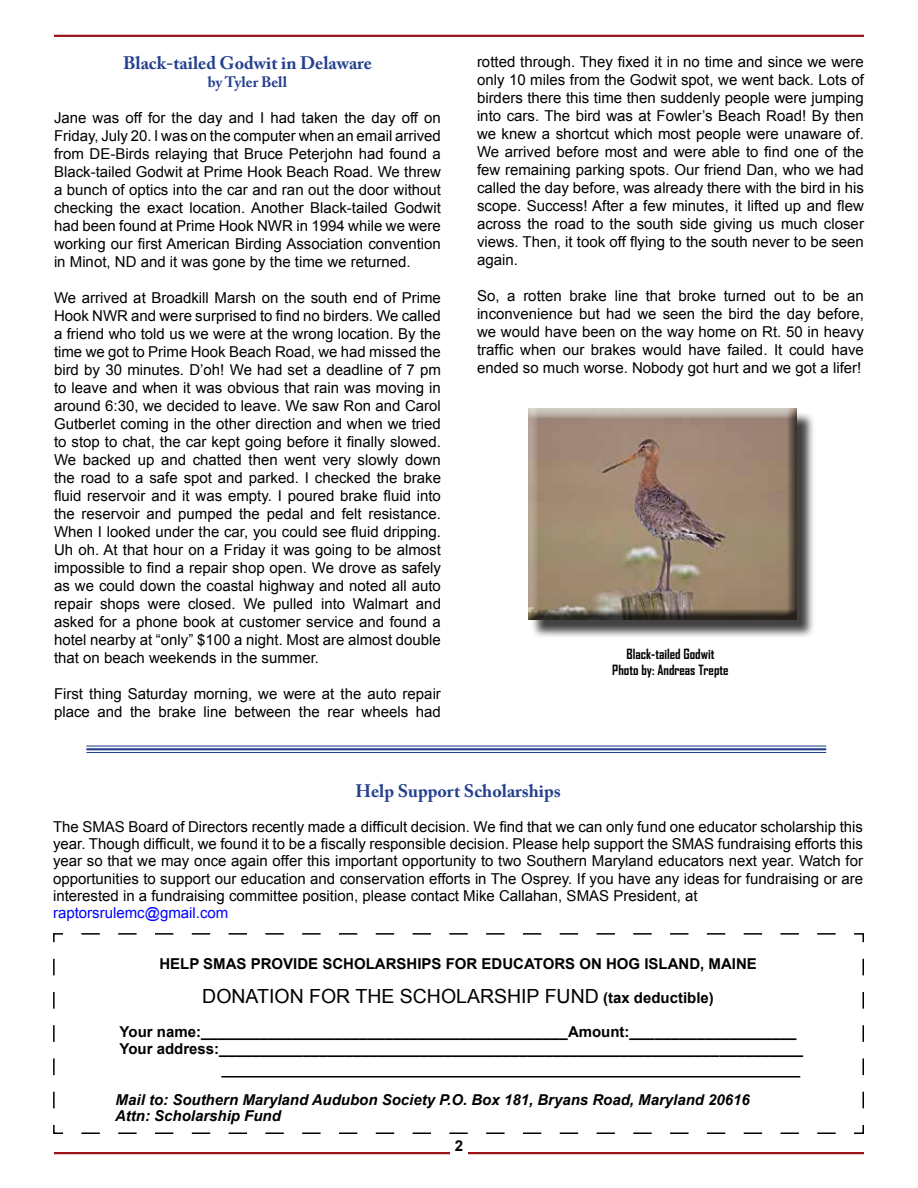
<style>
.page{position:relative;width:918px;height:1188px;background:#fff}
.page>*{position:absolute;margin:0;border:0;box-sizing:border-box;transform-origin:0 0}
.t1{font:19.5px "Arial";color:#000}
.t2{font:700 18px "Adobe Caslon Pro";color:#25408f}
.t3{font:15px/18px "Arial";color:#000;text-align:justify}
.t4{font:700 15px/17px "Arial";color:#000}
.t5{font:italic 700 15px/17px "Arial";color:#000}
.t6{font:15px "Arial";color:#00f}
.t7{font:700 15px "Adobe Caslon Pro";color:#25408f}
.t8{font:700 13.5px/16.2px "Agency FB";color:#000;text-align:center}
.s1{font-weight:700;font-size:15px}
</style>
<div class="page">
<hr style="left:54px;top:35px;width:810px;height:2px;background:#9b1518">
<hr style="left:54px;top:1152px;width:396px;height:2px;background:#9b1518">
<hr style="left:468px;top:1152px;width:396px;height:2px;background:#9b1518">
<svg style="left:53px;top:933px;width:811px;height:201px"></svg>
<hr style="left:221px;top:1076px;width:579px;height:2px;background:#000">
<hr style="left:86px;top:746px;width:740px;height:1px;background:#25408f">
<hr style="left:86px;top:748px;width:740px;height:2px;background:#25408f">
<hr style="left:86px;top:752px;width:740px;height:1px;background:#25408f">
<div style="left:530px;top:411px;width:286px;height:227px;background:#000;opacity:.75"></div>
<div style="left:526px;top:409px;width:271px;height:211px;background:#000;opacity:.75"></div>
<p class="t2" style="left:123px;top:52px;width:250px">Black-tailed Godwit in Delaware</p>
<p class="t7" style="left:208px;top:73px;width:81px">by Tyler Bell</p>
<p class="t3" style="left:54px;top:109px;width:389px">Jane was off for the day and I had taken the day off on Friday, July 20. I was on the computer when an email arrived from DE-Birds relaying that Bruce Peterjohn had found a Black-tailed Godwit at Prime Hook Beach Road. We threw a bunch of optics into the car and ran out the door without checking the exact location. Another Black-tailed Godwit had been found at Prime Hook NWR in 1994 while we were working our first American Birding Association convention in Minot, ND and it was gone by the time we returned.</p>
<p class="t3" style="left:54px;top:289px;width:389px">We arrived at Broadkill Marsh on the south end of Prime Hook NWR and were surprised to find no birders. We called a friend who told us we were at the wrong location. By the time we got to Prime Hook Beach Road, we had missed the bird by 30 minutes. D’oh! We had set a deadline of 7 pm to leave and when it was obvious that rain was moving in around 6:30, we decided to leave. We saw Ron and Carol Gutberlet coming in the other direction and when we tried to stop to chat, the car kept going before it finally slowed.<br>We backed up and chatted then went very slowly down the road to a safe spot and parked. I checked the brake fluid reservoir and it was empty. I poured brake fluid into the reservoir and pumped the pedal and felt resistance.<br>When I looked under the car, you could see fluid dripping.<br>Uh oh. At that hour on a Friday it was going to be almost impossible to find a repair shop open. We drove as safely as we could down the coastal highway and noted all auto repair shops were closed. We pulled into Walmart and asked for a phone book at customer service and found a hotel nearby at “only” $100 a night. Most are almost double that on beach weekends in the summer.</p>
<p class="t3" style="left:54px;top:685px;width:388px">First thing Saturday morning, we were at the auto repair place and the brake line between the rear wheels had</p>
<p class="t3" style="left:477px;top:53px;width:389px">rotted through. They fixed it in no time and since we were only 10 miles from the Godwit spot, we went back. Lots of birders there this time then suddenly people were jumping into cars. The bird was at Fowler’s Beach Road! By then we knew a shortcut which most people were unaware of.<br>We arrived before most and were able to find one of the few remaining parking spots. Our friend Dan, who we had called the day before, was already there with the bird in his scope. Success! After a few minutes, it lifted up and flew across the road to the south side giving us much closer views. Then, it took off flying to the south never to be seen again.</p>
<p class="t3" style="left:477px;top:287px;width:388px">So, a rotten brake line that broke turned out to be an inconvenience but had we seen the bird the day before, we would have been on the way home on Rt. 50 in heavy traffic when our brakes would have failed. It could have ended so much worse. Nobody got hurt and we got a lifer!</p>
<p class="t8" style="left:612px;top:646px;width:118px">Black-tailed Godwit<br>Photo by: Andreas Trepte</p>
<p class="t2" style="left:355px;top:781px;width:207px">Help Support Scholarships</p>
<p class="t3" style="left:53px;top:818px;width:812px;line-height:17.2px">The SMAS Board of Directors recently made a difficult decision. We find that we can only fund one educator scholarship this year. Though difficult, we found it to be a fiscally responsible decision. Please help support the SMAS fundraising efforts this year so that we may once again offer this important opportunity to two Southern Maryland educators next year. Watch for opportunities to support our education and conservation efforts in The Osprey. If you have any ideas for fundraising or are interested in a fundraising committee position, please contact Mike Callahan, SMAS President, at</p>
<p class="t6" style="left:53px;top:903px;width:177px">raptorsrulemc@gmail.com</p>
<p class="t4" style="left:159px;top:956px;width:599px">HELP SMAS PROVIDE SCHOLARSHIPS FOR EDUCATORS ON HOG ISLAND, MAINE</p>
<h1 class="t1" style="left:202px;top:983px;width:513px">DONATION FOR THE SCHOLARSHIP FUND <span class="s1">(tax deductible)</span></h1>
<p class="t4" style="left:120px;top:1023px;width:685px">Your name:____________________________________________Amount:____________________<br>Your address:______________________________________________________________________</p>
<p class="t5" style="left:115px;top:1091px;width:636px">Mail to: Southern Maryland Audubon Society P.O. Box 181, Bryans Road, Maryland 20616<br>Attn: Scholarship Fund</p>
<p class="t4" style="left:455px;top:1138px;width:10px">2</p>
</div>
